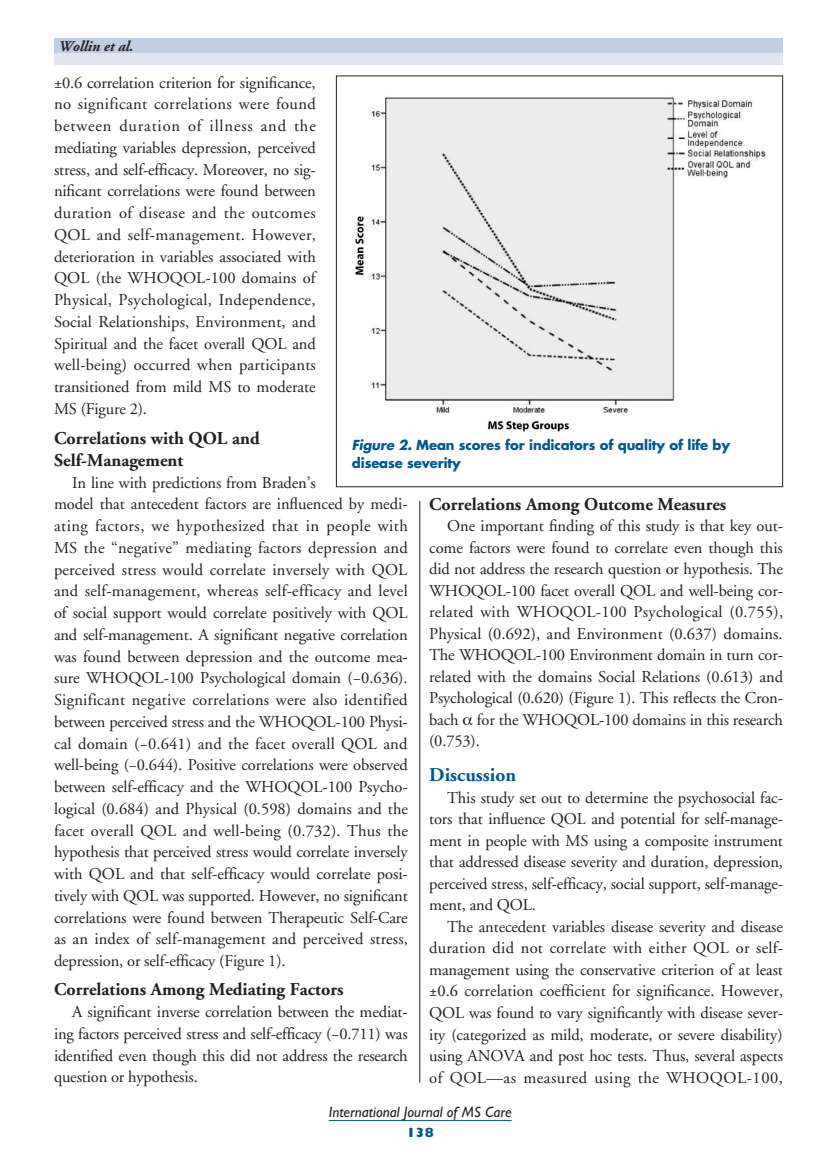
<style>
.page{position:relative;width:837px;height:1161px;background:#fff}
.page>*{position:absolute;margin:0;border:0;box-sizing:border-box;transform-origin:0 0}
.L1_Subhead__Blue{font:700 19.5px "Adobe Garamond";color:#005890}
.L2_Subhead__black{font:700 18px/22.4px "Adobe Garamond";color:#231f20}
.Text{font:16.5px/21.8px "Adobe Garamond";letter-spacing:-.005em;color:#231f20;text-align:justify}
.t1{font:italic 15px "Gill Sans";color:#231f20}
.Running_Head{font:italic 700 15px "Adobe Garamond";letter-spacing:-.01em;color:#231f20}
.Table_Head{font:700 13.5px/18px "Futura";letter-spacing:-.01em;color:#005890}
.t2{font:800 13.5px "Gill Sans";color:#005890}
.s1{font-style:italic}
</style>
<div class="page">
<div style="left:54px;top:53px;width:729px;height:12px;background:#dfe4ef"></div>
<hr style="left:329px;top:1120px;width:183px;height:1px;background:#005890">
<div style="left:54px;top:38px;width:729px;height:15px;background:#c1cde2"></div>
<hr style="left:419px;top:501px;width:1px;height:582px;background:#231f20">
<img style="left:355px;top:95px;width:411px;height:337px">
<p class="Running_Head" style="left:58px;top:38px;width:76px">Wollin et al.</p>
<p class="Text" style="left:54px;top:72px;width:263px">±0.6 correlation criterion for significance, no significant correlations were found between duration of illness and the mediating variables depression, perceived stress, and self-efficacy. Moreover, no sig&shy;nificant correlations were found between duration of disease and the outcomes QOL and self-management. However, deterioration in variables associated with QOL (the WHOQOL-100 domains of Physical, Psychological, Independence, Social Relationships, Environment, and Spiritual and the facet overall QOL and well-being) occurred when participants transitioned from mild MS to moderate MS (Figure 2).</p>
<p class="L2_Subhead__black" style="left:54px;top:427px;width:207px">Correlations with QOL and<br>Self-Management</p>
<p class="Text" style="left:54px;top:472px;width:356px;text-align:left;text-indent:18px">In line with predictions from Braden’s<br>model that antecedent factors are influenced by medi&shy;ating factors, we hypothesized that in people with MS the “negative” mediating factors depression and perceived stress would correlate inversely with QOL and self-management, whereas self-efficacy and level of social support would correlate positively with QOL and self-management. A significant negative correlation was found between depression and the outcome mea&shy;sure WHOQOL-100 Psychological domain (−0.636).<br>Significant negative correlations were also identified between perceived stress and the WHOQOL-100 Physi&shy;cal domain (−0.641) and the facet overall QOL and well-being (−0.644). Positive correlations were observed between self-efficacy and the WHOQOL-100 Psycho&shy;logical (0.684) and Physical (0.598) domains and the facet overall QOL and well-being (0.732). Thus the hypothesis that perceived stress would correlate inversely with QOL and that self-efficacy would correlate posi&shy;tively with QOL was supported. However, no significant correlations were found between Therapeutic Self-Care as an index of self-management and perceived stress, depression, or self-efficacy (Figure 1).</p>
<p class="L2_Subhead__black" style="left:54px;top:979px;width:291px">Correlations Among Mediating Factors</p>
<p class="Text" style="left:54px;top:1001px;width:355px;text-indent:18px">A significant inverse correlation between the mediat&shy;ing factors perceived stress and self-efficacy (−0.711) was identified even though this did not address the research question or hypothesis.</p>
<p class="Table_Head" style="left:352px;top:436px;width:380px"><span class="s1">Figure 2.</span> Mean scores for indicators of quality of life by disease severity</p>
<p class="L2_Subhead__black" style="left:429px;top:493px;width:299px">Correlations Among Outcome Measures</p>
<p class="Text" style="left:429px;top:516px;width:356px;text-indent:18px">One important finding of this study is that key out&shy;come factors were found to correlate even though this did not address the research question or hypothesis. The WHOQOL-100 facet overall QOL and well-being cor&shy;related with WHOQOL-100 Psychological (0.755), Physical (0.692), and Environment (0.637) domains.<br>The WHOQOL-100 Environment domain in turn cor&shy;related with the domains Social Relations (0.613) and Psychological (0.620) (Figure 1). This reflects the Cron&shy;bach for the WHOQOL-100 domains in this research (0.753).</p>
<p class="L1_Subhead__Blue" style="left:429px;top:765px;width:89px">Discussion</p>
<p class="Text" style="left:429px;top:787px;width:355px;text-indent:18px">This study set out to determine the psychosocial fac&shy;tors that influence QOL and potential for self-manage&shy;ment in people with MS using a composite instrument that addressed disease severity and duration, depression, perceived stress, self-efficacy, social support, self-manage&shy;ment, and QOL.</p>
<p class="Text" style="left:429px;top:916px;width:355px;text-indent:18px">The antecedent variables disease severity and disease duration did not correlate with either QOL or self&shy;management using the conservative criterion of at least ±0.6 correlation coefficient for significance. However, QOL was found to vary significantly with disease sever&shy;ity (categorized as mild, moderate, or severe disability) using ANOVA and post hoc tests. Thus, several aspects of QOL—as measured using the WHOQOL-100,</p>
<p class="t1" style="left:329px;top:1104px;width:184px">International Journal of MS Care</p>
<p class="t2" style="left:407px;top:1124px;width:29px">138</p>
</div>
